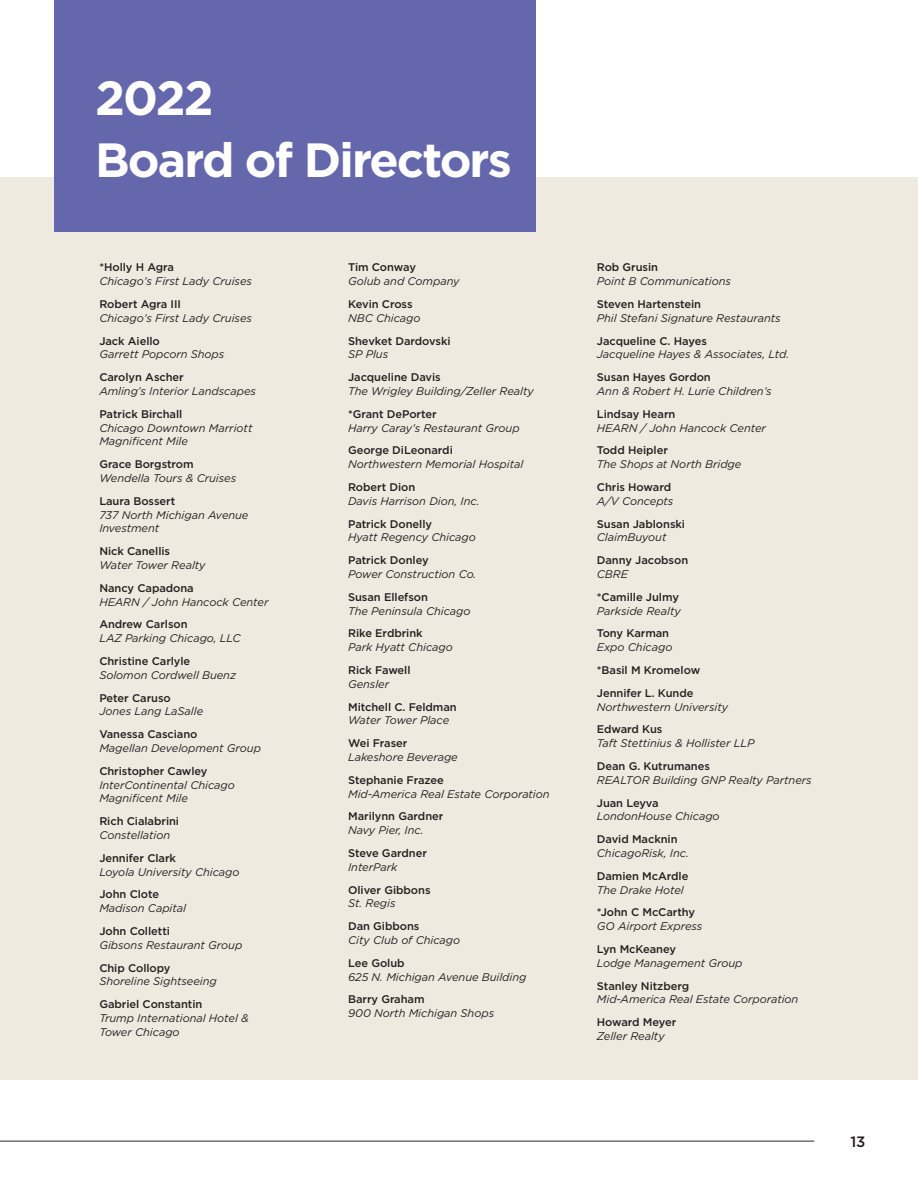
<style>
.page{position:relative;width:918px;height:1188px;background:#fff}
.page>*{position:absolute;margin:0;border:0;box-sizing:border-box;transform-origin:0 0}
.large_header{font:700 48px "Gotham";letter-spacing:-.04em;color:#fff}
.t1{font:500 15px "Gotham";color:#231f20}
.NEW_Member_Listing{font:italic 11.1px/13.8px "Gotham";letter-spacing:-.005em;color:#231f20}
.NEW_Member_Listing-2{font:500 11.1px/13.8px "Gotham";letter-spacing:-.005em;color:#231f20}
.s1{font-weight:500;font-style:normal}
.s2{font-weight:400;font-style:italic}
</style>
<div class="page">
<hr style="left:0;top:1141px;width:814px;height:1px;background:#272725">
<div style="left:0;top:177px;width:918px;height:903px;background:#eeeae0"></div>
<div style="left:54px;top:0;width:482px;height:232px;background:#6467ac"></div>
<p class="large_header" style="left:95px;top:66px;width:120px">2022</p>
<p class="large_header" style="left:95px;top:128px;width:418px">Board of Directors</p>
<p class="NEW_Member_Listing" style="left:99px;top:260px;width:154px"><span class="s1">*Holly H Agra<br></span>Chicago’s First Lady Cruises</p>
<p class="NEW_Member_Listing" style="left:99px;top:297px;width:154px"><span class="s1">Robert Agra III<br></span>Chicago’s First Lady Cruises</p>
<p class="NEW_Member_Listing" style="left:99px;top:333px;width:127px"><span class="s1">Jack Aiello<br></span>Garrett Popcorn Shops</p>
<p class="NEW_Member_Listing" style="left:99px;top:370px;width:158px"><span class="s1">Carolyn Ascher<br></span>Amling’s Interior Landscapes</p>
<p class="NEW_Member_Listing" style="left:99px;top:407px;width:155px"><span class="s1">Patrick Birchall<br></span>Chicago Downtown Marriott<br>Magnificent Mile</p>
<p class="NEW_Member_Listing" style="left:99px;top:457px;width:138px"><span class="s1">Grace Borgstrom<br></span>Wendella Tours &amp; Cruises</p>
<p class="NEW_Member_Listing" style="left:99px;top:494px;width:151px"><span class="s1">Laura Bossert<br></span>737 North Michigan Avenue<br>Investment</p>
<p class="NEW_Member_Listing" style="left:99px;top:544px;width:108px"><span class="s1">Nick Canellis<br></span>Water Tower Realty</p>
<p class="NEW_Member_Listing" style="left:99px;top:581px;width:171px"><span class="s1">Nancy Capadona<br></span>HEARN / John Hancock Center</p>
<p class="NEW_Member_Listing" style="left:99px;top:617px;width:143px"><span class="s1">Andrew Carlson<br></span>LAZ Parking Chicago, LLC</p>
<p class="NEW_Member_Listing" style="left:99px;top:654px;width:138px"><span class="s1">Christine Carlyle<br></span>Solomon Cordwell Buenz</p>
<p class="NEW_Member_Listing" style="left:99px;top:690px;width:105px"><span class="s1">Peter Caruso<br></span>Jones Lang LaSalle</p>
<p class="NEW_Member_Listing" style="left:99px;top:727px;width:163px"><span class="s1">Vanessa Casciano<br></span>Magellan Development Group</p>
<p class="NEW_Member_Listing" style="left:99px;top:764px;width:137px"><span class="s1">Christopher Cawley<br></span>InterContinental Chicago<br>Magnificent Mile</p>
<p class="NEW_Member_Listing-2" style="left:99px;top:814px;width:81px">Rich Cialabrini<br><span class="s2">Constellation</span></p>
<p class="NEW_Member_Listing" style="left:99px;top:851px;width:142px"><span class="s1">Jennifer Clark<br></span>Loyola University Chicago</p>
<p class="NEW_Member_Listing" style="left:99px;top:887px;width:88px"><span class="s1">John Clote<br></span>Madison Capital</p>
<p class="NEW_Member_Listing" style="left:99px;top:924px;width:145px"><span class="s1">John Colletti<br></span>Gibsons Restaurant Group</p>
<p class="NEW_Member_Listing" style="left:99px;top:960px;width:119px"><span class="s1">Chip Collopy<br></span>Shoreline Sightseeing</p>
<p class="NEW_Member_Listing" style="left:99px;top:997px;width:151px"><span class="s1">Gabriel Constantin<br></span>Trump International Hotel &amp;<br>Tower Chicago</p>
<p class="NEW_Member_Listing" style="left:348px;top:260px;width:113px"><span class="s1">Tim Conway<br></span>Golub and Company</p>
<p class="NEW_Member_Listing-2" style="left:348px;top:297px;width:74px">Kevin Cross<br><span class="s2">NBC Chicago</span></p>
<p class="NEW_Member_Listing-2" style="left:348px;top:334px;width:104px">Shevket Dardovski<br><span class="s2">SP Plus</span></p>
<p class="NEW_Member_Listing" style="left:348px;top:370px;width:187px"><span class="s1">Jacqueline Davis<br></span>The Wrigley Building/Zeller Realty</p>
<p class="NEW_Member_Listing" style="left:348px;top:407px;width:173px"><span class="s1">*Grant DePorter<br></span>Harry Caray’s Restaurant Group</p>
<p class="NEW_Member_Listing" style="left:348px;top:443px;width:177px"><span class="s1">George DiLeonardi<br></span>Northwestern Memorial Hospital</p>
<p class="NEW_Member_Listing" style="left:348px;top:480px;width:133px"><span class="s1">Robert Dion<br></span>Davis Harrison Dion, Inc.</p>
<p class="NEW_Member_Listing" style="left:348px;top:516px;width:129px"><span class="s1">Patrick Donelly<br></span>Hyatt Regency Chicago</p>
<p class="NEW_Member_Listing" style="left:348px;top:553px;width:130px"><span class="s1">Patrick Donley<br></span>Power Construction Co.</p>
<p class="NEW_Member_Listing" style="left:348px;top:590px;width:124px"><span class="s1">Susan Ellefson<br></span>The Peninsula Chicago</p>
<p class="NEW_Member_Listing" style="left:348px;top:626px;width:106px"><span class="s1">Rike Erdbrink<br></span>Park Hyatt Chicago</p>
<p class="NEW_Member_Listing-2" style="left:348px;top:663px;width:64px">Rick Fawell<br><span class="s2">Gensler</span></p>
<p class="NEW_Member_Listing-2" style="left:348px;top:700px;width:110px">Mitchell C. Feldman<br><span class="s2">Water Tower Place</span></p>
<p class="NEW_Member_Listing" style="left:348px;top:736px;width:111px"><span class="s1">Wei Fraser<br></span>Lakeshore Beverage</p>
<p class="NEW_Member_Listing" style="left:348px;top:773px;width:203px"><span class="s1">Stephanie Frazee<br></span>Mid-America Real Estate Corporation</p>
<p class="NEW_Member_Listing-2" style="left:348px;top:809px;width:97px">Marilynn Gardner<br><span class="s2">Navy Pier, Inc.</span></p>
<p class="NEW_Member_Listing-2" style="left:348px;top:846px;width:80px">Steve Gardner<br><span class="s2">InterPark</span></p>
<p class="NEW_Member_Listing-2" style="left:348px;top:883px;width:84px">Oliver Gibbons<br><span class="s2">St. Regis</span></p>
<p class="NEW_Member_Listing" style="left:348px;top:919px;width:114px"><span class="s1">Dan Gibbons<br></span>City Club of Chicago</p>
<p class="NEW_Member_Listing" style="left:348px;top:956px;width:180px"><span class="s1">Lee Golub<br></span>625 N. Michigan Avenue Building</p>
<p class="NEW_Member_Listing" style="left:348px;top:992px;width:148px"><span class="s1">Barry Graham<br></span>900 North Michigan Shops</p>
<p class="NEW_Member_Listing" style="left:597px;top:260px;width:136px"><span class="s1">Rob Grusin<br></span>Point B Communications</p>
<p class="NEW_Member_Listing" style="left:597px;top:297px;width:185px"><span class="s1">Steven Hartenstein<br></span>Phil Stefani Signature Restaurants</p>
<p class="NEW_Member_Listing" style="left:597px;top:333px;width:194px"><span class="s1">Jacqueline C. Hayes<br></span>Jacqueline Hayes &amp; Associates, Ltd.</p>
<p class="NEW_Member_Listing" style="left:597px;top:370px;width:176px"><span class="s1">Susan Hayes Gordon<br></span>Ann &amp; Robert H. Lurie Children’s</p>
<p class="NEW_Member_Listing" style="left:597px;top:407px;width:171px"><span class="s1">Lindsay Hearn<br></span>HEARN / John Hancock Center</p>
<p class="NEW_Member_Listing" style="left:597px;top:443px;width:146px"><span class="s1">Todd Heipler<br></span>The Shops at North Bridge</p>
<p class="NEW_Member_Listing-2" style="left:597px;top:480px;width:78px">Chris Howard<br><span class="s2">A/V Concepts</span></p>
<p class="NEW_Member_Listing-2" style="left:597px;top:517px;width:90px">Susan Jablonski<br><span class="s2">ClaimBuyout</span></p>
<p class="NEW_Member_Listing-2" style="left:597px;top:553px;width:93px">Danny Jacobson<br><span class="s2">CBRE</span></p>
<p class="NEW_Member_Listing" style="left:597px;top:590px;width:85px"><span class="s1">*Camille Julmy<br></span>Parkside Realty</p>
<p class="NEW_Member_Listing" style="left:597px;top:626px;width:77px"><span class="s1">Tony Karman<br></span>Expo Chicago</p>
<p class="NEW_Member_Listing-2" style="left:597px;top:663px;width:105px">*Basil M Kromelow</p>
<p class="NEW_Member_Listing" style="left:597px;top:686px;width:133px"><span class="s1">Jennifer L. Kunde<br></span>Northwestern University</p>
<p class="NEW_Member_Listing" style="left:597px;top:722px;width:159px"><span class="s1">Edward Kus<br></span>Taft Stettinius &amp; Hollister LLP</p>
<p class="NEW_Member_Listing" style="left:597px;top:759px;width:216px"><span class="s1">Dean G. Kutrumanes<br></span>REALTOR Building GNP Realty Partners</p>
<p class="NEW_Member_Listing" style="left:597px;top:795px;width:124px"><span class="s1">Juan Leyva<br></span>LondonHouse Chicago</p>
<p class="NEW_Member_Listing" style="left:597px;top:832px;width:93px"><span class="s1">David Macknin<br></span>ChicagoRisk, Inc.</p>
<p class="NEW_Member_Listing-2" style="left:597px;top:869px;width:93px">Damien McArdle<br><span class="s2">The Drake Hotel</span></p>
<p class="NEW_Member_Listing" style="left:597px;top:905px;width:107px"><span class="s1">*John C McCarthy<br></span>GO Airport Express</p>
<p class="NEW_Member_Listing" style="left:597px;top:942px;width:147px"><span class="s1">Lyn McKeaney<br></span>Lodge Management Group</p>
<p class="NEW_Member_Listing" style="left:597px;top:978px;width:203px"><span class="s1">Stanley Nitzberg<br></span>Mid-America Real Estate Corporation</p>
<p class="NEW_Member_Listing" style="left:597px;top:1015px;width:81px"><span class="s1">Howard Meyer<br></span>Zeller Realty</p>
<h2 class="t1" style="left:851px;top:1132px;width:16px">13</h2>
</div>
